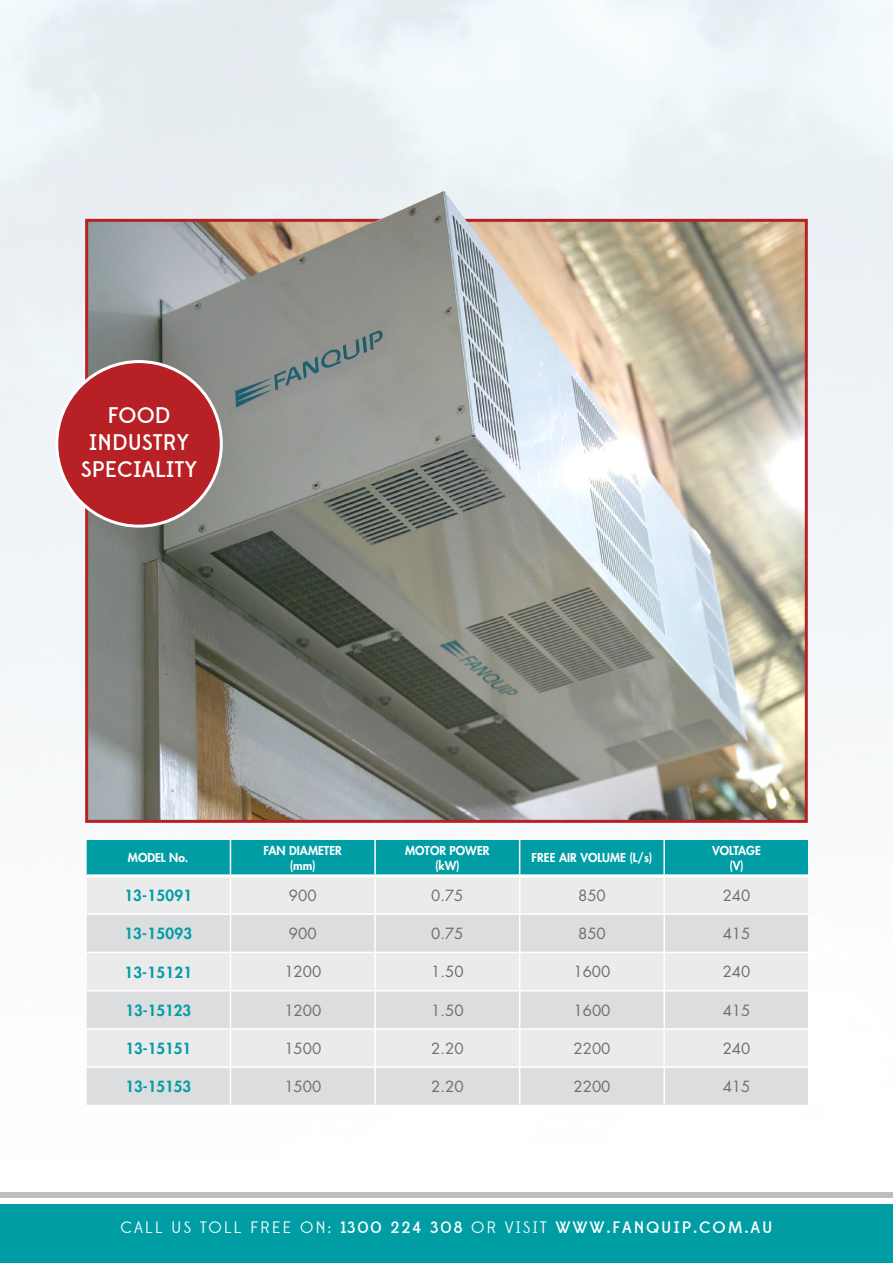
<style>
.page{position:relative;width:893px;height:1263px;background:#fff}
.page>*{position:absolute;margin:0;border:0;box-sizing:border-box;transform-origin:0 0}
.t1{font:500 22.5px/27px "Edmondsans";color:#fff;text-align:center}
.t2{font:500 16.5px "Edmondsans";letter-spacing:.11em;color:#fff}
.t3{font:15px "Futura";color:#6d6e71}
.t4{font:800 15px "Futura";letter-spacing:.01em;color:#009da5}
.t5{font:800 12px/14.4px "Futura";color:#fff;text-align:center}
.s1{font-weight:400}
</style>
<div class="page">
<div style="left:0;top:1204px;width:893px;height:59px;background:#009da5"></div>
<div style="left:0;top:1192px;width:893px;height:6px;background:#bcbec0"></div>
<img style="left:89px;top:223px;width:715px;height:596px">
<div style="left:87px;top:840px;width:721px;height:34px;background:#009da5"></div>
<div style="left:87px;top:877px;width:721px;height:36px;background:#ebebec"></div>
<svg style="left:87px;top:915px;width:721px;height:190px;background:#e2e2e3"></svg>
<hr style="left:230px;top:840px;width:1px;height:34px;background:#fff">
<hr style="left:374px;top:840px;width:2px;height:34px;background:#fff">
<hr style="left:519px;top:840px;width:1px;height:34px;background:#fff">
<hr style="left:663px;top:840px;width:2px;height:34px;background:#fff">
<hr style="left:230px;top:877px;width:1px;height:36px;background:#fff">
<hr style="left:374px;top:877px;width:2px;height:36px;background:#fff">
<hr style="left:519px;top:877px;width:1px;height:36px;background:#fff">
<hr style="left:663px;top:877px;width:2px;height:36px;background:#fff">
<hr style="left:230px;top:915px;width:1px;height:37px;background:#fff">
<hr style="left:374px;top:915px;width:2px;height:37px;background:#fff">
<hr style="left:519px;top:915px;width:1px;height:37px;background:#fff">
<hr style="left:663px;top:915px;width:2px;height:37px;background:#fff">
<hr style="left:85px;top:952px;width:145px;height:1px;background:#fff">
<hr style="left:230px;top:952px;width:145px;height:1px;background:#fff">
<hr style="left:230px;top:953px;width:1px;height:37px;background:#fff">
<hr style="left:375px;top:952px;width:145px;height:1px;background:#fff">
<hr style="left:374px;top:953px;width:2px;height:37px;background:#fff">
<hr style="left:520px;top:952px;width:144px;height:1px;background:#fff">
<hr style="left:519px;top:953px;width:1px;height:37px;background:#fff">
<hr style="left:664px;top:952px;width:145px;height:1px;background:#fff">
<hr style="left:663px;top:953px;width:2px;height:37px;background:#fff">
<hr style="left:85px;top:990px;width:145px;height:1px;background:#fff">
<hr style="left:230px;top:990px;width:145px;height:1px;background:#fff">
<hr style="left:230px;top:991px;width:1px;height:37px;background:#fff">
<hr style="left:375px;top:990px;width:145px;height:1px;background:#fff">
<hr style="left:374px;top:991px;width:2px;height:37px;background:#fff">
<hr style="left:520px;top:990px;width:144px;height:1px;background:#fff">
<hr style="left:519px;top:991px;width:1px;height:37px;background:#fff">
<hr style="left:664px;top:990px;width:145px;height:1px;background:#fff">
<hr style="left:663px;top:991px;width:2px;height:37px;background:#fff">
<hr style="left:85px;top:1028px;width:145px;height:2px;background:#fff">
<hr style="left:230px;top:1028px;width:145px;height:2px;background:#fff">
<hr style="left:230px;top:1030px;width:1px;height:36px;background:#fff">
<hr style="left:375px;top:1028px;width:145px;height:2px;background:#fff">
<hr style="left:374px;top:1030px;width:2px;height:36px;background:#fff">
<hr style="left:520px;top:1028px;width:144px;height:2px;background:#fff">
<hr style="left:519px;top:1030px;width:1px;height:36px;background:#fff">
<hr style="left:664px;top:1028px;width:145px;height:2px;background:#fff">
<hr style="left:663px;top:1030px;width:2px;height:36px;background:#fff">
<hr style="left:85px;top:1066px;width:145px;height:2px;background:#fff">
<hr style="left:230px;top:1066px;width:145px;height:2px;background:#fff">
<hr style="left:230px;top:1068px;width:1px;height:37px;background:#fff">
<hr style="left:375px;top:1066px;width:145px;height:2px;background:#fff">
<hr style="left:374px;top:1068px;width:2px;height:37px;background:#fff">
<hr style="left:520px;top:1066px;width:144px;height:2px;background:#fff">
<hr style="left:519px;top:1068px;width:1px;height:37px;background:#fff">
<hr style="left:664px;top:1066px;width:145px;height:2px;background:#fff">
<hr style="left:663px;top:1068px;width:2px;height:37px;background:#fff">
<div style="left:57px;top:362px;width:164px;height:164px;background:#b72126;border-radius:50%"></div>
<img style="left:87px;top:155px;width:719px;height:68px">
<h1 class="t1" style="left:81px;top:403px;width:118px">FOOD<br>INDUSTRY<br>SPECIALITY</h1>
<p class="t5" style="left:128px;top:850px;width:62px">MODEL No.</p>
<p class="t5" style="left:264px;top:843px;width:80px">FAN DIAMETER (mm)</p>
<p class="t5" style="left:405px;top:843px;width:86px">MOTOR POWER (kW)</p>
<p class="t5" style="left:532px;top:850px;width:122px">FREE AIR VOLUME (L/s)</p>
<p class="t5" style="left:712px;top:843px;width:50px">VOLTAGE (V)</p>
<p class="t4" style="left:124px;top:885px;width:69px">13-15091</p>
<p class="t3" style="left:289px;top:885px;width:29px">900</p>
<p class="t3" style="left:431px;top:885px;width:34px">0.75</p>
<p class="t3" style="left:578px;top:885px;width:29px">850</p>
<p class="t3" style="left:723px;top:885px;width:29px">240</p>
<p class="t4" style="left:124px;top:924px;width:69px">13-15093</p>
<p class="t3" style="left:289px;top:923px;width:29px">900</p>
<p class="t3" style="left:431px;top:923px;width:34px">0.75</p>
<p class="t3" style="left:578px;top:923px;width:29px">850</p>
<p class="t3" style="left:723px;top:923px;width:29px">415</p>
<p class="t4" style="left:124px;top:962px;width:69px">13-15121</p>
<p class="t3" style="left:284px;top:961px;width:38px">1200</p>
<p class="t3" style="left:431px;top:961px;width:34px">1.50</p>
<p class="t3" style="left:573px;top:961px;width:38px">1600</p>
<p class="t3" style="left:723px;top:961px;width:29px">240</p>
<p class="t4" style="left:125px;top:1000px;width:67px">13-15123</p>
<p class="t3" style="left:284px;top:1000px;width:38px">1200</p>
<p class="t3" style="left:431px;top:1000px;width:34px">1.50</p>
<p class="t3" style="left:573px;top:1000px;width:38px">1600</p>
<p class="t3" style="left:723px;top:1000px;width:29px">415</p>
<p class="t4" style="left:125px;top:1038px;width:67px">13-15151</p>
<p class="t3" style="left:284px;top:1038px;width:38px">1500</p>
<p class="t3" style="left:431px;top:1038px;width:34px">2.20</p>
<p class="t3" style="left:573px;top:1038px;width:38px">2200</p>
<p class="t3" style="left:723px;top:1038px;width:29px">240</p>
<p class="t4" style="left:125px;top:1077px;width:67px">13-15153</p>
<p class="t3" style="left:284px;top:1076px;width:38px">1500</p>
<p class="t3" style="left:431px;top:1076px;width:34px">2.20</p>
<p class="t3" style="left:573px;top:1076px;width:38px">2200</p>
<p class="t3" style="left:723px;top:1076px;width:29px">415</p>
<p class="t2" style="left:121px;top:1217px;width:653px"><span class="s1">CALL US TOLL FREE ON:</span> 1300 224 308 <span class="s1">OR VISIT</span> WWW.FANQUIP.COM.AU</p>
</div>
